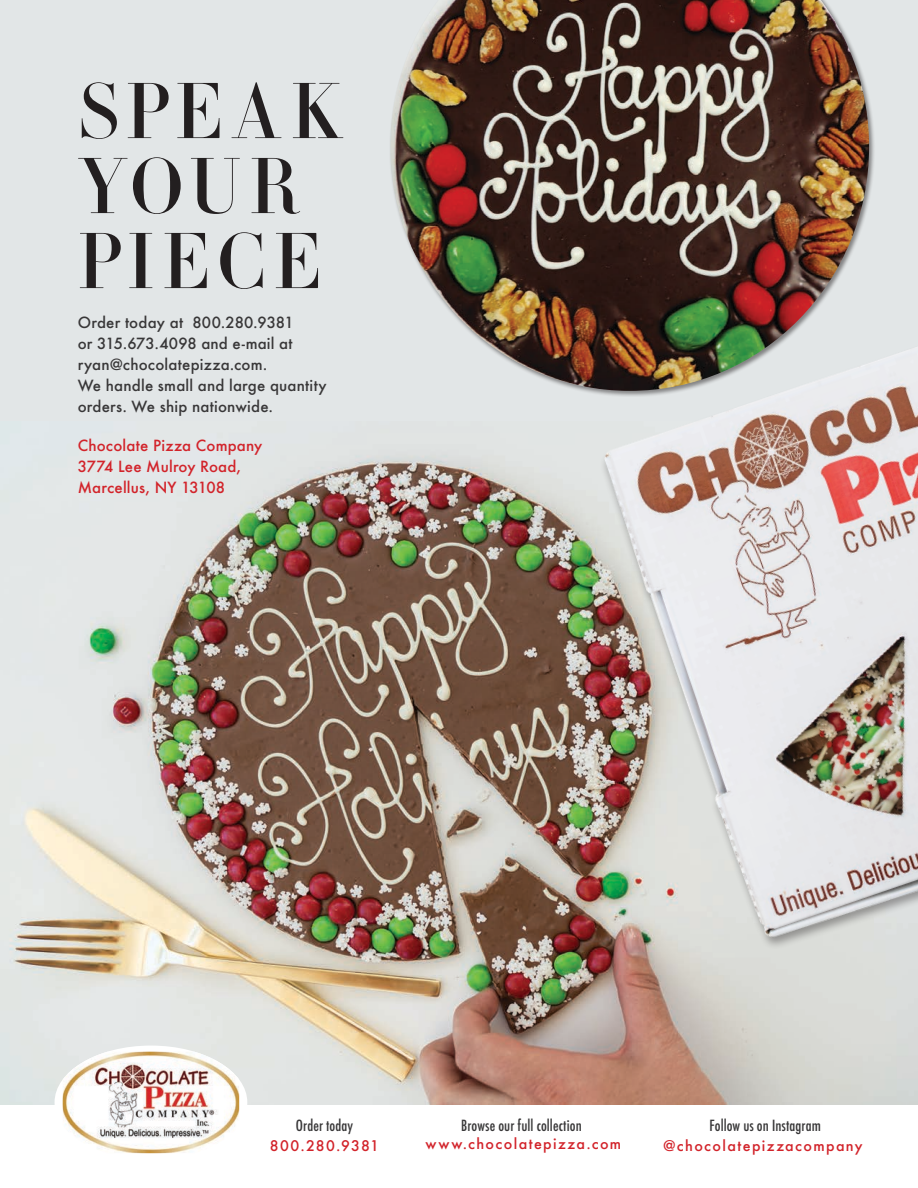
<style>
.page{position:relative;width:918px;height:1188px;background:#fff}
.page>*{position:absolute;margin:0;border:0;box-sizing:border-box;transform-origin:0 0}
.Big_Title{font:75px/75px "Essonnes Headline";letter-spacing:.085em;color:#231f20}
.Black_Body_Text{font:500 15px/21px "Futura";letter-spacing:.015em;color:#383738}
.Black_Body_Text-2{font:500 15px/21px "Futura";letter-spacing:.01em;color:#d2232a}
.Black_Body_Text-3{font:500 condensed 15px "Futura";letter-spacing:.005em;color:#383738}
.t1{font:500 14.25px "Futura";letter-spacing:.095em;color:#d2232a}
</style>
<div class="page">
<div style="left:0;top:0;width:918px;height:1104px;background:#e2e6e7"></div>
<img style="left:10px;top:455px;width:908px;height:649px">
<img style="left:390px;top:0;width:479px;height:385px">
<div style="left:600px;top:283px;width:318px;height:666px;background:#231f20;opacity:.4"></div>
<img style="left:560px;top:324px;width:358px;height:665px">
<div style="left:55px;top:1046px;width:192px;height:113px;background:#fff;border-radius:50%"></div>
<img style="left:63px;top:1052px;width:176px;height:101px">
<p class="Big_Title" style="left:78px;top:71px;width:267px">SPEAK<br>YOUR<br>PIECE</p>
<p class="Black_Body_Text" style="left:78px;top:312px;width:250px">Order today at 800.280.9381<br>or 315.673.4098 and e-mail at ryan@chocolatepizza.com.<br>We handle small and large quantity orders. We ship nationwide.</p>
<p class="Black_Body_Text-2" style="left:78px;top:434px;width:186px">Chocolate Pizza Company<br>3774 Lee Mulroy Road,<br>Marcellus, NY 13108</p>
<p class="Black_Body_Text-3" style="left:296px;top:1116px;width:59px">Order today</p>
<p class="Black_Body_Text-3" style="left:461px;top:1116px;width:122px">Browse our full collection</p>
<p class="Black_Body_Text-3" style="left:709px;top:1116px;width:113px">Follow us on Instagram</p>
<p class="t1" style="left:270px;top:1135px;width:111px">800.280.9381</p>
<p class="t1" style="left:426px;top:1134px;width:197px">www.chocolatepizza.com</p>
<p class="t1" style="left:663px;top:1135px;width:201px">@chocolatepizzacompany</p>
</div>
